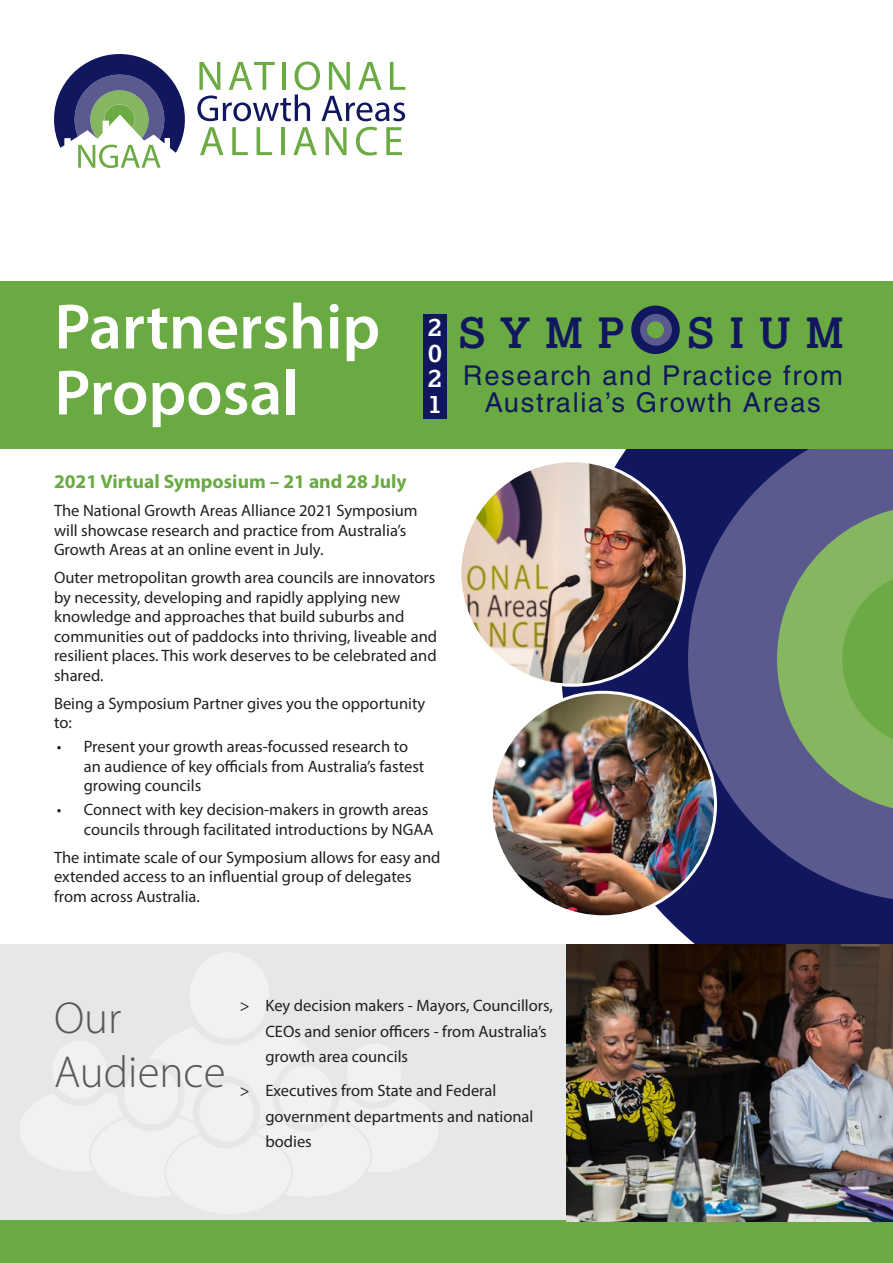
<style>
.page{position:relative;width:893px;height:1263px;background:#fff}
.page>*{position:absolute;margin:0;border:0;box-sizing:border-box;transform-origin:0 0}
.t1{font:600 64.5px/66px "Myriad Pro";color:#fff}
.t2{font:300 45px/54px "Myriad Pro";color:#58595b}
.t3{font:700 41.85px "Lexia";letter-spacing:.36em;color:#11175e}
.t4{font:27.3px/27.3px "Helvetica";letter-spacing:.06em;color:#11175e;text-align:center}
.t5{font:700 25.5px/25.5px "Lexia";color:#fff;text-align:justify}
.t6{font:700 19.5px "Myriad Pro";color:#6aaa43}
.t7{font:16.5px/19.5px "Myriad Pro";color:#231f20}
</style>
<div class="page">
<svg style="left:561px;top:449px;width:332px;height:495px;fill:#11175e"></svg>
<svg style="left:688px;top:449px;width:205px;height:453px;background:#44457f"></svg>
<svg style="left:777px;top:505px;width:116px;height:308px;background:#759969"></svg>
<div style="left:0;top:944px;width:893px;height:279px;background:#e6e7e8"></div>
<div style="left:0;top:281px;width:893px;height:168px;background:#6aaa43"></div>
<div style="left:0;top:1220px;width:893px;height:43px;background:#6aaa43"></div>
<svg style="left:20px;top:953px;width:418px;height:261px"></svg>
<div style="left:423px;top:314px;width:24px;height:105px;background:#11175e"></div>
<div style="left:631px;top:306px;width:49px;height:48px;background:#11175e;border-radius:50%"></div>
<div style="left:640px;top:314px;width:32px;height:32px;background:#5a5a8e;border-radius:50%"></div>
<div style="left:647px;top:321px;width:17px;height:17px;background:#6cab43;border-radius:50%"></div>
<svg style="left:54px;top:54px;width:351px;height:114px"></svg>
<img style="left:567px;top:945px;width:326px;height:276px">
<img style="left:460px;top:461px;width:224px;height:224px;border-radius:112px">
<img style="left:491px;top:692px;width:224px;height:224px;border-radius:110px">
<h1 class="t1" style="left:54px;top:292px;width:327px">Partnership<br>Proposal</h1>
<h3 class="t5" style="left:428px;top:313px;width:15px">2<br>0<br>2<br>1</h3>
<p class="t6" style="left:54px;top:469px;width:354px">2021 Virtual Symposium – 21 and 28 July</p>
<p class="t7" style="left:54px;top:501px;width:365px">The National Growth Areas Alliance 2021 Symposium will showcase research and practice from Australia’s<br>Growth Areas at an online event in July.</p>
<p class="t7" style="left:54px;top:568px;width:385px">Outer metropolitan growth area councils are innovators by necessity, developing and rapidly applying new knowledge and approaches that build suburbs and communities out of paddocks into thriving, liveable and resilient places. This work deserves to be celebrated and shared.</p>
<p class="t7" style="left:54px;top:693px;width:373px">Being a Symposium Partner gives you the opportunity to:</p>
<p class="t7" style="left:84px;top:737px;width:342px;text-indent:-27px">• Present your growth areas-focussed research to an audience of key officials from Australia’s fastest growing councils</p>
<p class="t7" style="left:84px;top:799px;width:351px;text-indent:-27px">• Connect with key decision-makers in growth areas councils through facilitated introductions by NGAA</p>
<p class="t7" style="left:54px;top:847px;width:388px">The intimate scale of our Symposium allows for easy and extended access to an influential group of delegates from across Australia.</p>
<h3 class="t3" style="left:459px;top:306px;width:168px">SYMP</h3>
<h3 class="t3" style="left:687px;top:306px;width:158px">SIUM</h3>
<h3 class="t4" style="left:463px;top:362px;width:381px">Research and Practice from<br>Australia’s Growth Areas</h3>
<h2 class="t2" style="left:54px;top:990px;width:173px">Our<br>Audience</h2>
<p class="t7" style="left:265px;top:993px;width:289px;line-height:25.5px;text-indent:-26px">&gt; Key decision makers - Mayors, Councillors,<br>CEOs and senior officers - from Australia’s growth area councils</p>
<p class="t7" style="left:265px;top:1078px;width:270px;line-height:25.5px;text-indent:-26px">&gt; Executives from State and Federal government departments and national bodies</p>
</div>
